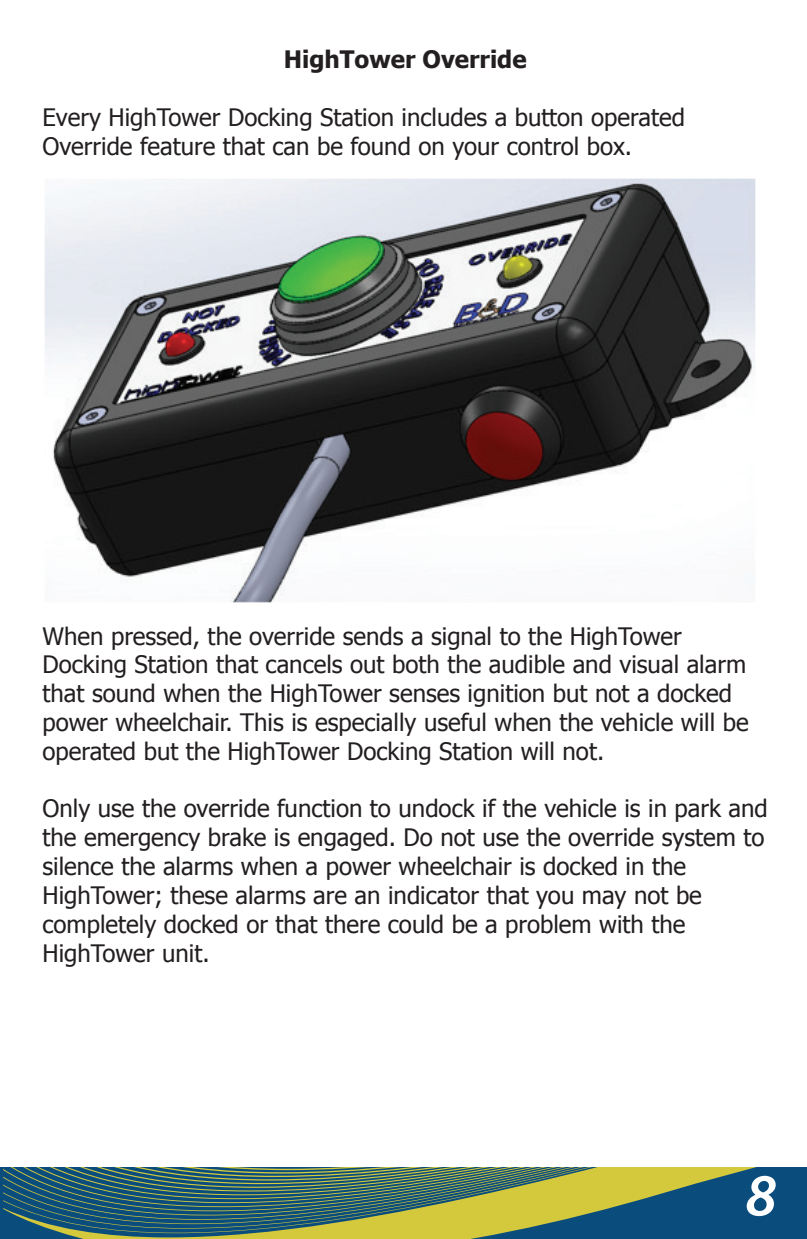
<style>
.page{position:relative;width:807px;height:1239px;background:#fff}
.page>*{position:absolute;margin:0;border:0;box-sizing:border-box;transform-origin:0 0}
.t1{font:italic 600 60px "Myriad Pro";color:#fff}
.t2{font:24px/28.8px "Tahoma";color:#231f20}
.t3{font:700 24px "Tahoma";color:#231f20}
</style>
<div class="page">
<svg style="left:3px;top:1167px;width:803px;height:71px;background:#537a65"></svg>
<img style="left:45px;top:178px;width:711px;height:425px">
<p class="t3" style="left:284px;top:43px;width:244px">HighTower Override</p>
<p class="t2" style="left:42px;top:102px;width:644px">Every HighTower Docking Station includes a button operated<br>Override feature that can be found on your control box.</p>
<p class="t2" style="left:42px;top:620px;width:707px">When pressed, the override sends a signal to the HighTower Docking Station that cancels out both the audible and visual alarm that sound when the HighTower senses ignition but not a docked power wheelchair. This is especially useful when the vehicle will be operated but the HighTower Docking Station will not.</p>
<p class="t2" style="left:42px;top:793px;width:726px">Only use the override function to undock if the vehicle is in park and the emergency brake is engaged. Do not use the override system to silence the alarms when a power wheelchair is docked in the HighTower; these alarms are an indicator that you may not be completely docked or that there could be a problem with the HighTower unit.</p>
<h1 class="t1" style="left:745px;top:1157px;width:33px">8</h1>
</div>
